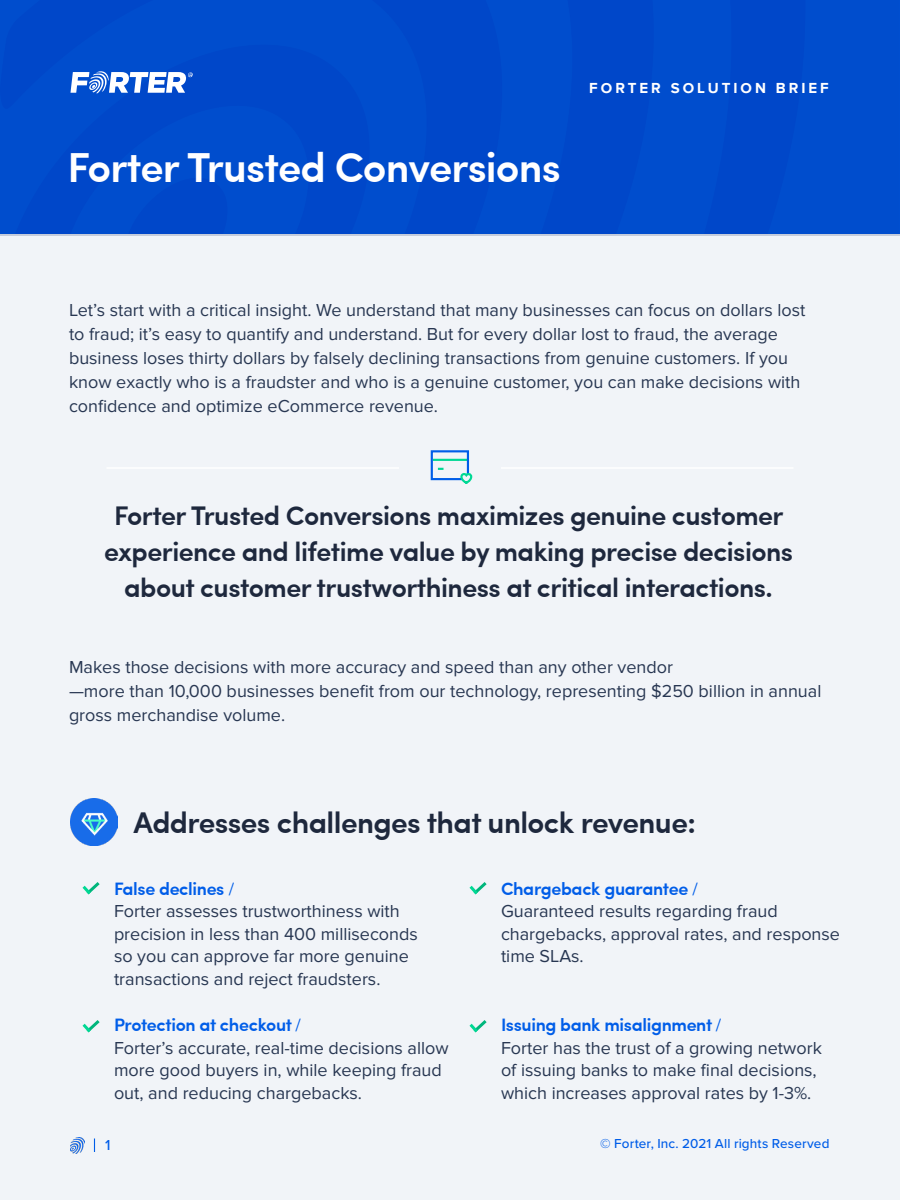
<style>
.page{position:relative;width:900px;height:1200px;background:#f1f4f8}
.page>*{position:absolute;margin:0;border:0;box-sizing:border-box;transform-origin:0 0}
.t1{font:600 42px "Sofia Pro";letter-spacing:-.02em;color:#fff}
.t2{font:600 30px "Sofia Pro";letter-spacing:-.02em;color:#1e283d}
.t3{font:600 27px/36px "Sofia Pro";letter-spacing:-.02em;color:#1e283d;text-align:center}
.t4{font:18px/22.5px "Proxima Nova";color:#283752}
.t5{font:600 18px "Sofia Pro";letter-spacing:-.02em;color:#005de8}
.t6{font:700 15px "Proxima Nova";letter-spacing:.2em;color:#fff}
.t7{font:500 15px "Proxima Nova";color:#005de8}
.t8{font:500 13.5px "Proxima Nova";letter-spacing:.01em;color:#005de8}
.s1{font-family:"Proxima Nova";font-weight:400}
</style>
<div class="page">
<img style="left:71px;top:1137px;width:13px;height:17px">
<svg style="left:94px;top:1138px;width:1px;height:14px"></svg>
<div style="left:0;top:0;width:900px;height:235px;background:#004dcd"></div>
<svg style="left:70px;top:71px;width:123px;height:22px"></svg>
<img style="left:70px;top:799px;width:48px;height:47px">
<hr style="left:106px;top:467px;width:293px;height:2px;background:#fff">
<hr style="left:501px;top:467px;width:293px;height:2px;background:#fff">
<svg style="left:82px;top:882px;width:18px;height:13px"></svg>
<svg style="left:469px;top:882px;width:18px;height:13px"></svg>
<svg style="left:82px;top:1020px;width:18px;height:13px"></svg>
<svg style="left:469px;top:1020px;width:18px;height:13px"></svg>
<svg style="left:430px;top:450px;width:43px;height:34px"></svg>
<h1 class="t1" style="left:68px;top:135px;width:495px">Forter Trusted Conversions</h1>
<p class="t6" style="left:589px;top:79px;width:241px">FORTER SOLUTION BRIEF</p>
<p class="t4" style="left:69px;top:298px;width:738px;line-height:24px">Let’s start with a critical insight. We understand that many businesses can focus on dollars lost to fraud; it’s easy to quantify and understand. But for every dollar lost to fraud, the average business loses thirty dollars by falsely declining transactions from genuine customers. If you know exactly who is a fraudster and who is a genuine customer, you can make decisions with confidence and optimize eCommerce revenue.</p>
<h3 class="t3" style="left:104px;top:496px;width:691px">Forter Trusted Conversions maximizes genuine customer experience and lifetime value by making precise decisions about customer trustworthiness at critical interactions.</h3>
<p class="t4" style="left:69px;top:655px;width:754px;line-height:24px">Makes those decisions with more accuracy and speed than any other vendor<br>—more than 10,000 businesses benefit from our technology, representing $250 billion in annual gross merchandise volume.</p>
<h2 class="t2" style="left:134px;top:800px;width:564px">Addresses challenges that unlock revenue:</h2>
<p class="t5" style="left:114px;top:875px;width:122px">False declines <span class="s1">/</span></p>
<p class="t4" style="left:114px;top:900px;width:305px">Forter assesses trustworthiness with precision in less than 400 milliseconds so you can approve far more genuine transactions and reject fraudsters.</p>
<p class="t5" style="left:114px;top:1011px;width:188px">Protection at checkout <span class="s1">/</span></p>
<p class="t4" style="left:114px;top:1037px;width:336px">Forter’s accurate, real-time decisions allow more good buyers in, while keeping fraud out, and reducing chargebacks.</p>
<p class="t5" style="left:501px;top:875px;width:198px">Chargeback guarantee <span class="s1">/</span></p>
<p class="t4" style="left:501px;top:900px;width:341px">Guaranteed results regarding fraud chargebacks, approval rates, and response time SLAs.</p>
<p class="t5" style="left:501px;top:1011px;width:222px">Issuing bank misalignment <span class="s1">/</span></p>
<p class="t4" style="left:501px;top:1037px;width:322px">Forter has the trust of a growing network of issuing banks to make final decisions, which increases approval rates by 1-3%.</p>
<p class="t7" style="left:105px;top:1134px;width:7px">1</p>
<p class="t8" style="left:600px;top:1133px;width:231px">© Forter, Inc. 2021 All rights Reserved</p>
</div>
